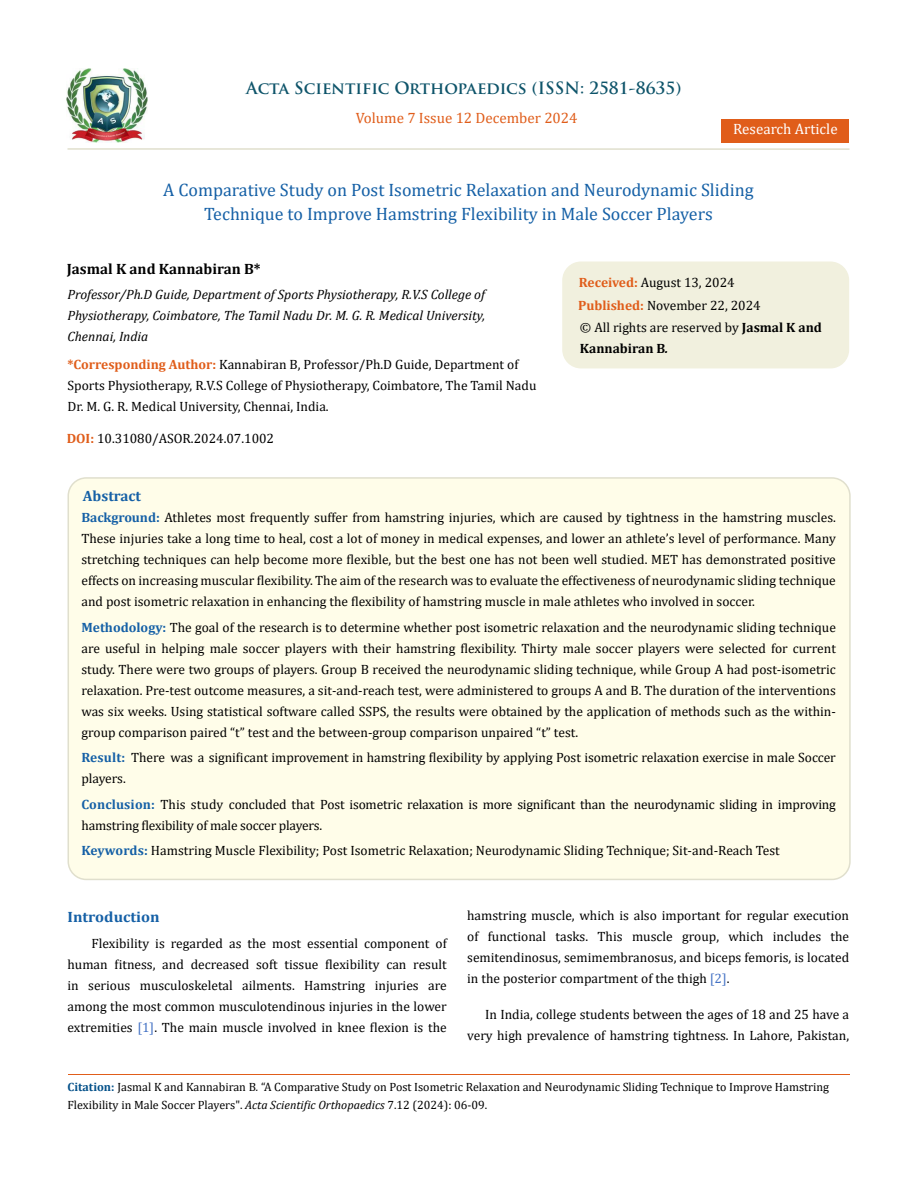
<style>
.page{position:relative;width:917px;height:1188px;background:#fff}
.page>*{position:absolute;margin:0;border:0;box-sizing:border-box;transform-origin:0 0}
.t1{font:18px/24px "Cambria";color:#1560a6;text-align:center}
.t2{font:700 16.5px "Trajan Pro";color:#0e546a}
.t3{font:15px "Cambria";color:#e05d1a}
.t4{font:700 15px "Cambria";color:#000}
.t5{font:15px "Cambria";color:#fff}
.t6{font:700 15px "Cambria";color:#1560a6;scale:1.05 1}
.t7{font:700 15px "Cambria";color:#1560a6}
.t8{font:13.5px/21px "Cambria";color:#000}
.t9{font:italic 13.5px/21px "Cambria";color:#000;text-align:justify}
.t10{font:12px/18px "Cambria";color:#000}
.s1{font-weight:700;color:#e05d1a}
.s2{font-weight:700}
.s3{font-weight:700;font-style:italic}
.s4{font-weight:700;color:#1560a6}
.s5{color:#4472c4}
.s6{font-weight:700;color:#035089}
.s7{font-style:italic}
</style>
<div class="page">
<img style="left:67px;top:68px;width:80px;height:74px">
<div style="left:721px;top:119px;width:128px;height:23px;background:#e05d1a"></div>
<div style="left:563px;top:262px;width:285px;height:106px;background:#f1f0de;border-radius:18px"></div>
<div style="left:562px;top:262px;width:287px;height:106px;border:2px solid #f1f0de;border-radius:18px"></div>
<div style="left:68px;top:478px;width:781px;height:401px;background:#fffde9;border-radius:18px"></div>
<div style="left:67px;top:477px;width:783px;height:403px;border:2px solid #e0dfcd;border-radius:18px"></div>
<hr style="left:68px;top:1075px;width:781px;height:1px;background:#e05d1a">
<hr style="left:67px;top:148px;width:782px;height:2px;background:#e0dfcd">
<p class="t2" style="left:246px;top:77px;width:436px">Acta Scientific Orthopaedics (ISSN: 2581-8635)</p>
<p class="t3" style="left:356px;top:109px;width:223px">Volume 7 Issue 12 December 2024</p>
<p class="t5" style="left:733px;top:120px;width:106px">Research Article</p>
<h1 class="t1" style="left:163px;top:178px;width:592px">A Comparative Study on Post Isometric Relaxation and Neurodynamic Sliding<br>Technique to Improve Hamstring Flexibility in Male Soccer Players</h1>
<p class="t4" style="left:67px;top:258px;width:195px">Jasmal K and Kannabiran B*</p>
<p class="t9" style="left:67px;top:284px;width:419px">Professor/Ph.D Guide, Department of Sports Physiotherapy, R.V.S College of Physiotherapy, Coimbatore, The Tamil Nadu Dr. M. G. R. Medical University, Chennai, India</p>
<p class="t8" style="left:67px;top:354px;width:470px"><span class="s1">*Corresponding Author:</span> Kannabiran B, Professor/Ph.D Guide, Department of<br>Sports Physiotherapy, R.V.S College of Physiotherapy, Coimbatore, The Tamil Nadu<br>Dr. M. G. R. Medical University, Chennai, India.</p>
<p class="t8" style="left:578px;top:271px;width:184px;line-height:23px"><span class="s1">Received:</span> August 13, 2024<br><span class="s1">Published:</span> November 22, 2024</p>
<p class="t8" style="left:580px;top:316px;width:243px">© All rights are reserved by <span class="s2">Jasmal K and<br>Kannabiran B</span><span class="s3">.</span></p>
<p class="t8" style="left:67px;top:428px;width:209px"><span class="s1">DOI:</span> 10.31080/ASOR.2024.07.1002</p>
<p class="t7" style="left:83px;top:486px;width:60px">Abstract</p>
<p class="t8" style="left:81px;top:507px;width:756px;text-align:justify"><span class="s4">Background:</span> Athletes most frequently suffer from hamstring injuries, which are caused by tightness in the hamstring muscles.<br>These injuries take a long time to heal, cost a lot of money in medical expenses, and lower an athlete’s level of performance. Many stretching techniques can help become more flexible, but the best one has not been well studied. MET has demonstrated positive effects on increasing muscular flexibility. The aim of the research was to evaluate the effectiveness of neurodynamic sliding technique and post isometric relaxation in enhancing the flexibility of hamstring muscle in male athletes who involved in soccer.</p>
<p class="t8" style="left:81px;top:617px;width:756px;text-align:justify"><span class="s4">Methodology:</span> The goal of the research is to determine whether post isometric relaxation and the neurodynamic sliding technique are useful in helping male soccer players with their hamstring flexibility. Thirty male soccer players were selected for current study. There were two groups of players. Group B received the neurodynamic sliding technique, while Group A had post-isometric relaxation. Pre-test outcome measures, a sit-and-reach test, were administered to groups A and B. The duration of the interventions was six weeks. Using statistical software called SSPS, the results were obtained by the application of methods such as the within&shy;group comparison paired “t” test and the between-group comparison unpaired “t” test.</p>
<p class="t8" style="left:81px;top:747px;width:756px"><span class="s4">Result:</span> There was a significant improvement in hamstring flexibility by applying Post isometric relaxation exercise in male Soccer players.</p>
<p class="t8" style="left:81px;top:794px;width:756px"><span class="s4">Conclusion:</span> This study concluded that Post isometric relaxation is more significant than the neurodynamic sliding in improving hamstring flexibility of male soccer players.</p>
<p class="t8" style="left:81px;top:840px;width:699px"><span class="s4">Keywords:</span> Hamstring Muscle Flexibility; Post Isometric Relaxation; Neurodynamic Sliding Technique; Sit-and-Reach Test</p>
<p class="t6" style="left:67px;top:907px;width:89px">Introduction</p>
<p class="t8" style="left:67px;top:933px;width:381px;text-align:justify;text-indent:24px">Flexibility is regarded as the most essential component of human fitness, and decreased soft tissue flexibility can result in serious musculoskeletal ailments. Hamstring injuries are among the most common musculotendinous injuries in the lower extremities <span class="s5">[1]</span>. The main muscle involved in knee flexion is the</p>
<p class="t8" style="left:467px;top:905px;width:383px;text-align:justify">hamstring muscle, which is also important for regular execution of functional tasks. This muscle group, which includes the semitendinosus, semimembranosus, and biceps femoris, is located in the posterior compartment of the thigh <span class="s5">[2]</span>.</p>
<p class="t8" style="left:467px;top:1004px;width:383px;text-align:right">In India, college students between the ages of 18 and 25 have a very high prevalence of hamstring tightness. In Lahore, Pakistan,</p>
<p class="t10" style="left:68px;top:1078px;width:763px"><span class="s6">Citation:</span> Jasmal K and Kannabiran B<span class="s7">.</span> “A Comparative Study on Post Isometric Relaxation and Neurodynamic Sliding Technique to Improve Hamstring<br>Flexibility in Male Soccer Players". <span class="s7">Acta Scientific Orthopaedics</span> 7.12 (2024): 06-09.</p>
</div>
